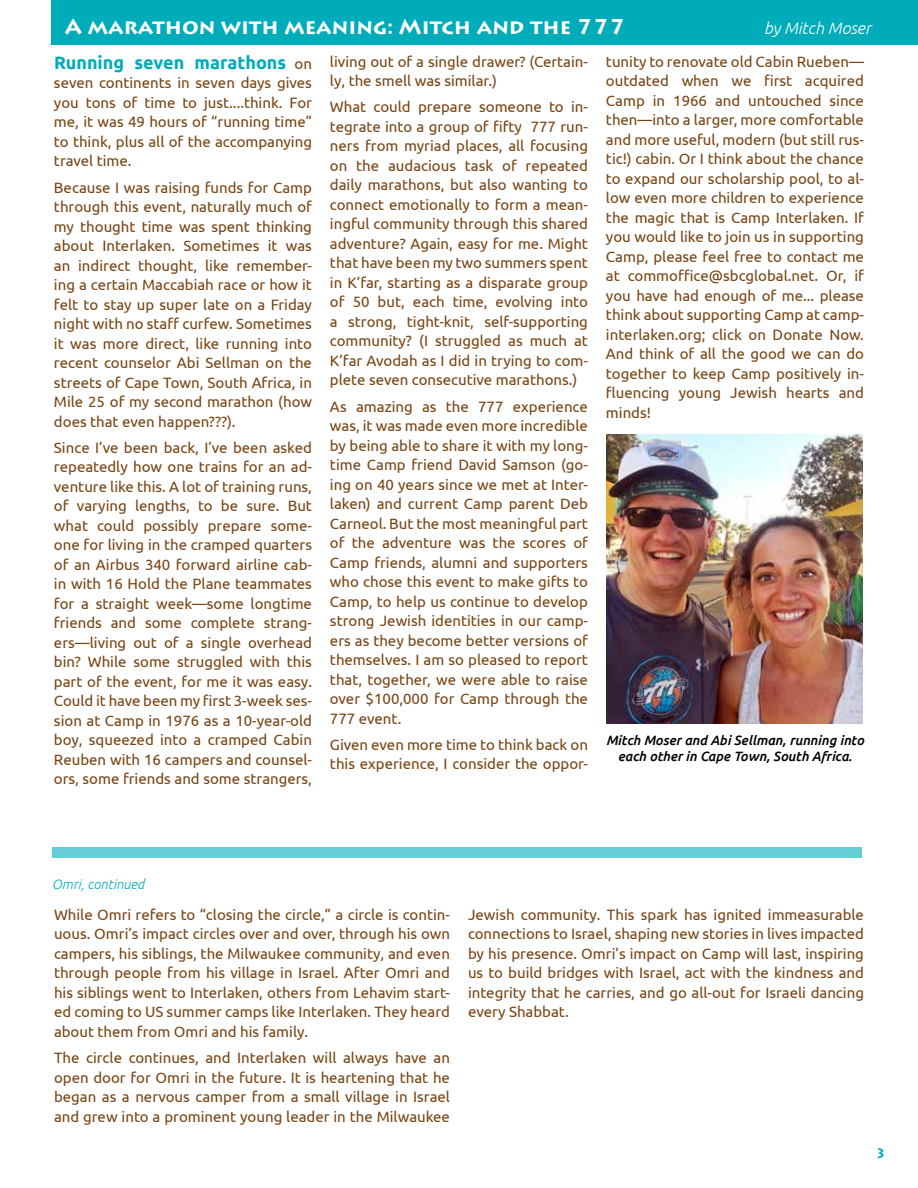
<style>
.page{position:relative;width:918px;height:1188px;background:#fff}
.page>*{position:absolute;margin:0;border:0;box-sizing:border-box;transform-origin:0 0}
.t1{font:700 21px "Lithos Pro";color:#fff}
.t2{font:700 18px "Ubuntu";color:#00acba}
.t3{font:italic 300 16.5px "Ubuntu";color:#fff}
.t4{font:15px/19.5px "Ubuntu";color:#784311;text-align:justify}
.t5{font:italic 500 13.5px/16.2px "Ubuntu";color:#000;text-align:center}
.t6{font:italic 300 13.5px "Ubuntu";color:#00acba}
.t7{font:700 13.5px "Lithos Pro";color:#00acba}
.s1{font-weight:400;font-size:15px;color:#784311}
</style>
<div class="page">
<div style="left:51px;top:0;width:867px;height:45px;background:#00acba"></div>
<img style="left:606px;top:434px;width:256px;height:290px">
<div style="left:52px;top:847px;width:810px;height:11px;background:#66cdd6"></div>
<h1 class="t1" style="left:65px;top:14px;width:562px">A marathon with meaning: Mitch and the 777</h1>
<p class="t3" style="left:764px;top:18px;width:108px">by Mitch Moser</p>
<p class="t2" style="left:54px;top:52px;width:259px">Running seven marathons <span class="s1">on</span></p>
<p class="t4" style="left:54px;top:73px;width:260px">seven continents in seven days gives you tons of time to just....think. For me, it was 49 hours of “running time” to think, plus all of the accompanying travel time.</p>
<p class="t4" style="left:54px;top:177px;width:260px">Because I was raising funds for Camp through this event, naturally much of my thought time was spent thinking about Interlaken. Sometimes it was an indirect thought, like remember&shy;ing a certain Maccabiah race or how it felt to stay up super late on a Friday night with no staff curfew. Sometimes it was more direct, like running into recent counselor Abi Sellman on the streets of Cape Town, South Africa, in Mile 25 of my second marathon (how does that even happen???).</p>
<p class="t4" style="left:54px;top:437px;width:260px">Since I’ve been back, I’ve been asked repeatedly how one trains for an ad&shy;venture like this. A lot of training runs, of varying lengths, to be sure. But what could possibly prepare some&shy;one for living in the cramped quarters of an Airbus 340 forward airline cab&shy;in with 16 Hold the Plane teammates for a straight week—some longtime friends and some complete strang&shy;ers—living out of a single overhead bin? While some struggled with this part of the event, for me it was easy.<br>Could it have been my first 3-week ses&shy;sion at Camp in 1976 as a 10-year-old boy, squeezed into a cramped Cabin Reuben with 16 campers and counsel&shy;ors, some friends and some strangers,</p>
<p class="t4" style="left:606px;top:51px;width:260px">tunity to renovate old Cabin Rueben— outdated when we first acquired Camp in 1966 and untouched since then—into a larger, more comfortable and more useful, modern (but still rus&shy;tic!) cabin. Or I think about the chance to expand our scholarship pool, to al&shy;low even more children to experience the magic that is Camp Interlaken. If you would like to join us in supporting Camp, please feel free to contact me at commoffice@sbcglobal.net. Or, if you have had enough of me... please think about supporting Camp at camp&shy;interlaken.org; click on Donate Now.<br>And think of all the good we can do together to keep Camp positively in&shy;fluencing young Jewish hearts and minds!</p>
<p class="t4" style="left:330px;top:51px;width:260px">living out of a single drawer? (Certain&shy;ly, the smell was similar.)</p>
<p class="t4" style="left:330px;top:97px;width:260px">What could prepare someone to in&shy;tegrate into a group of fifty 777 run&shy;ners from myriad places, all focusing on the audacious task of repeated daily marathons, but also wanting to connect emotionally to form a mean&shy;ingful community through this shared adventure? Again, easy for me. Might that have been my two summers spent in K’far, starting as a disparate group of 50 but, each time, evolving into a strong, tight-knit, self-supporting community? (I struggled as much at K’far Avodah as I did in trying to com&shy;plete seven consecutive marathons.)</p>
<p class="t4" style="left:330px;top:396px;width:260px">As amazing as the 777 experience was, it was made even more incredible by being able to share it with my long&shy;time Camp friend David Samson (go&shy;ing on 40 years since we met at Inter&shy;laken) and current Camp parent Deb Carneol. But the most meaningful part of the adventure was the scores of Camp friends, alumni and supporters who chose this event to make gifts to Camp, to help us continue to develop strong Jewish identities in our camp&shy;ers as they become better versions of themselves. I am so pleased to report that, together, we were able to raise over $100,000 for Camp through the 777 event.</p>
<p class="t4" style="left:330px;top:734px;width:260px">Given even more time to think back on this experience, I consider the oppor-</p>
<p class="t5" style="left:606px;top:732px;width:259px">Mitch Moser and Abi Sellman, running into each other in Cape Town, South Africa.</p>
<p class="t6" style="left:52px;top:876px;width:94px">Omri, continued</p>
<p class="t4" style="left:54px;top:904px;width:398px">While Omri refers to “closing the circle,” a circle is contin&shy;uous. Omri’s impact circles over and over, through his own campers, his siblings, the Milwaukee community, and even through people from his village in Israel. After Omri and his siblings went to Interlaken, others from Lehavim start&shy;ed coming to US summer camps like Interlaken. They heard about them from Omri and his family.</p>
<p class="t4" style="left:54px;top:1048px;width:398px">The circle continues, and Interlaken will always have an open door for Omri in the future. It is heartening that he began as a nervous camper from a small village in Israel and grew into a prominent young leader in the Milwaukee</p>
<p class="t4" style="left:468px;top:904px;width:398px">Jewish community. This spark has ignited immeasurable connections to Israel, shaping new stories in lives impacted by his presence. Omri’s impact on Camp will last, inspiring us to build bridges with Israel, act with the kindness and integrity that he carries, and go all-out for Israeli dancing every Shabbat.</p>
<p class="t7" style="left:876px;top:1145px;width:12px">3</p>
</div>
